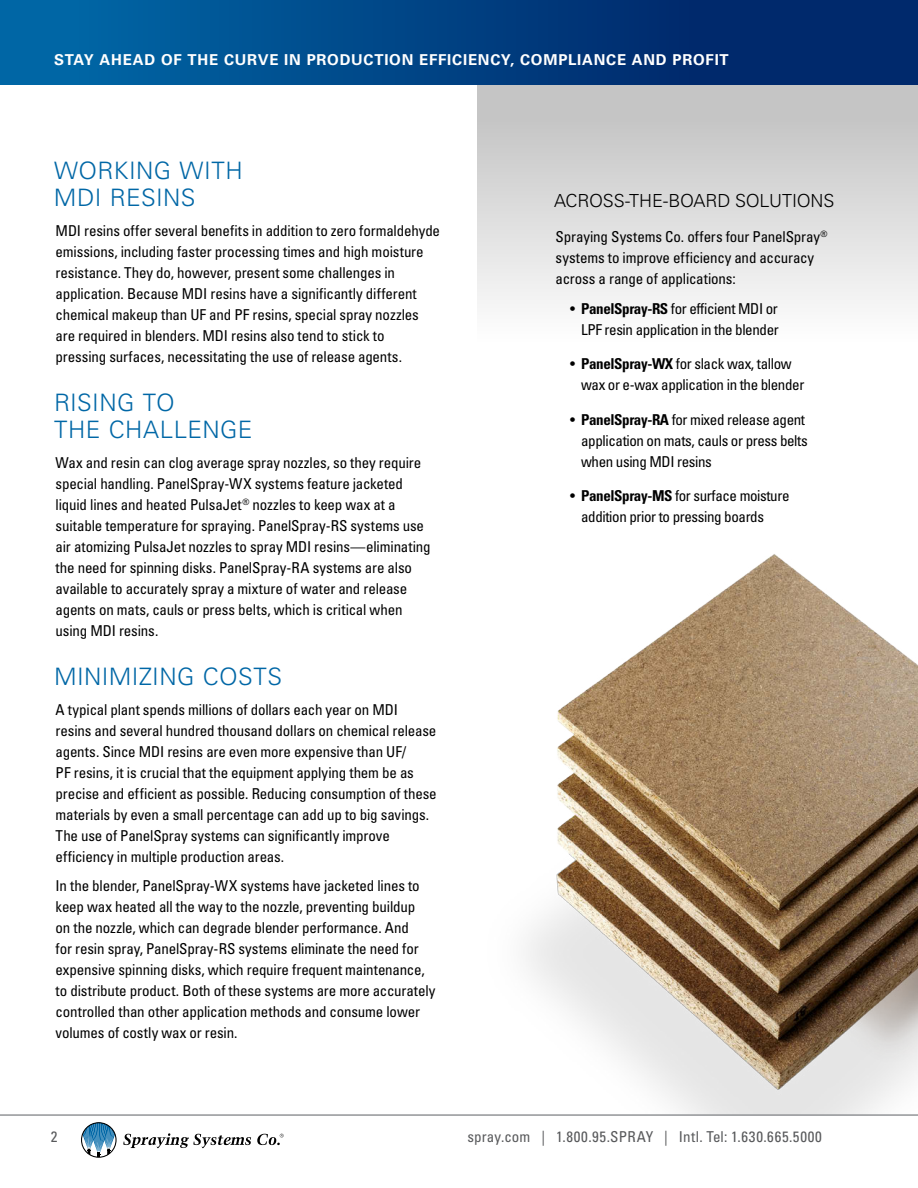
<style>
.page{position:relative;width:918px;height:1188px;background:#fff}
.page>*{position:absolute;margin:0;border:0;box-sizing:border-box;transform-origin:0 0}
.Body_Subhead{font:300 24px/27px "Univers LT Std";letter-spacing:.015em;color:#0067a6}
.Sidebar_Head{font:300 18px "Univers LT Std";letter-spacing:-.015em;color:#000}
.Body{font:condensed 15px/21px "Univers LT Std";letter-spacing:-.01em;color:#000}
.Bullets{font:condensed 15px/21px "Univers LT Std";letter-spacing:-.025em;color:#000}
.t1{font:700 15px "Univers LT Std";letter-spacing:.05em;color:#fff}
.body{font:condensed 15px "Univers LT Std";letter-spacing:.03em;color:#58595b}
.s1{font-weight:700}
</style>
<div class="page">
<svg style="left:478px;top:85px;width:440px;height:219px;background:#d9d9d9"></svg>
<img style="left:526px;top:554px;width:392px;height:560px">
<hr style="left:0;top:1114px;width:918px;height:2px;background:#939598">
<svg style="left:81px;top:1122px;width:36px;height:36px"></svg>
<svg style="left:123px;top:1133px;width:128px;height:15px"></svg>
<svg style="left:257px;top:1134px;width:27px;height:11px"></svg>
<div style="left:0;top:0;width:918px;height:85px;background:linear-gradient(to right,#0068a7,#001d61)"></div>
<p class="t1" style="left:54px;top:51px;width:676px">STAY AHEAD OF THE CURVE IN PRODUCTION EFFICIENCY, COMPLIANCE AND PROFIT</p>
<p class="Body_Subhead" style="left:54px;top:157px;width:190px">WORKING WITH<br>MDI RESINS</p>
<p class="Body" style="left:56px;top:220px;width:386px">MDI resins offer several benefits in addition to zero formaldehyde emissions, including faster processing times and high moisture resistance. They do, however, present some challenges in application. Because MDI resins have a significantly different chemical makeup than UF and PF resins, special spray nozzles are required in blenders. MDI resins also tend to stick to<br>pressing surfaces, necessitating the use of release agents.</p>
<p class="Body_Subhead" style="left:54px;top:389px;width:200px">RISING TO<br>THE CHALLENGE</p>
<p class="Body" style="left:56px;top:452px;width:377px">Wax and resin can clog average spray nozzles, so they require special handling. PanelSpray-WX systems feature jacketed liquid lines and heated PulsaJet<sup>®</sup> nozzles to keep wax at a suitable temperature for spraying. PanelSpray-RS systems use air atomizing PulsaJet nozzles to spray MDI resins—eliminating the need for spinning disks. PanelSpray-RA systems are also available to accurately spray a mixture of water and release agents on mats, cauls or press belts, which is critical when using MDI resins.</p>
<p class="Body_Subhead" style="left:54px;top:663px;width:230px">MINIMIZING COSTS</p>
<p class="Body" style="left:56px;top:699px;width:383px">A typical plant spends millions of dollars each year on MDI resins and several hundred thousand dollars on chemical release agents. Since MDI resins are even more expensive than UF/<br>PF resins, it is crucial that the equipment applying them be as precise and efficient as possible. Reducing consumption of these materials by even a small percentage can add up to big savings.<br>The use of PanelSpray systems can significantly improve efficiency in multiple production areas.</p>
<p class="Body" style="left:56px;top:875px;width:381px">In the blender, PanelSpray-WX systems have jacketed lines to keep wax heated all the way to the nozzle, preventing buildup<br>on the nozzle, which can degrade blender performance. And<br>for resin spray, PanelSpray-RS systems eliminate the need for expensive spinning disks, which require frequent maintenance, to distribute product. Both of these systems are more accurately controlled than other application methods and consume lower volumes of costly wax or resin.</p>
<p class="Sidebar_Head" style="left:554px;top:190px;width:282px">ACROSS-THE-BOARD SOLUTIONS</p>
<p class="Body" style="left:556px;top:226px;width:273px">Spraying Systems Co. offers four PanelSpray<sup>® </sup>systems to improve efficiency and accuracy across a range of applications:</p>
<p class="Bullets" style="left:570px;top:298px;width:210px;text-align:right">• <span class="s1">PanelSpray-RS</span> for efficient MDI or<br>LPF resin application in the blender</p>
<p class="Bullets" style="left:581px;top:353px;width:225px;text-indent:-11px">• <span class="s1">PanelSpray-WX</span> for slack wax, tallow wax or e-wax application in the blender</p>
<p class="Bullets" style="left:581px;top:409px;width:228px;text-indent:-11px">• <span class="s1">PanelSpray-RA</span> for mixed release agent application on mats, cauls or press belts when using MDI resins</p>
<p class="Bullets" style="left:581px;top:485px;width:210px;text-indent:-11px">• <span class="s1">PanelSpray-MS</span> for surface moisture addition prior to pressing boards</p>
<p class="body" style="left:51px;top:1128px;width:8px">2</p>
<p class="body" style="left:467px;top:1128px;width:356px">spray.com | 1.800.95.SPRAY | Intl. Tel: 1.630.665.5000</p>
</div>
